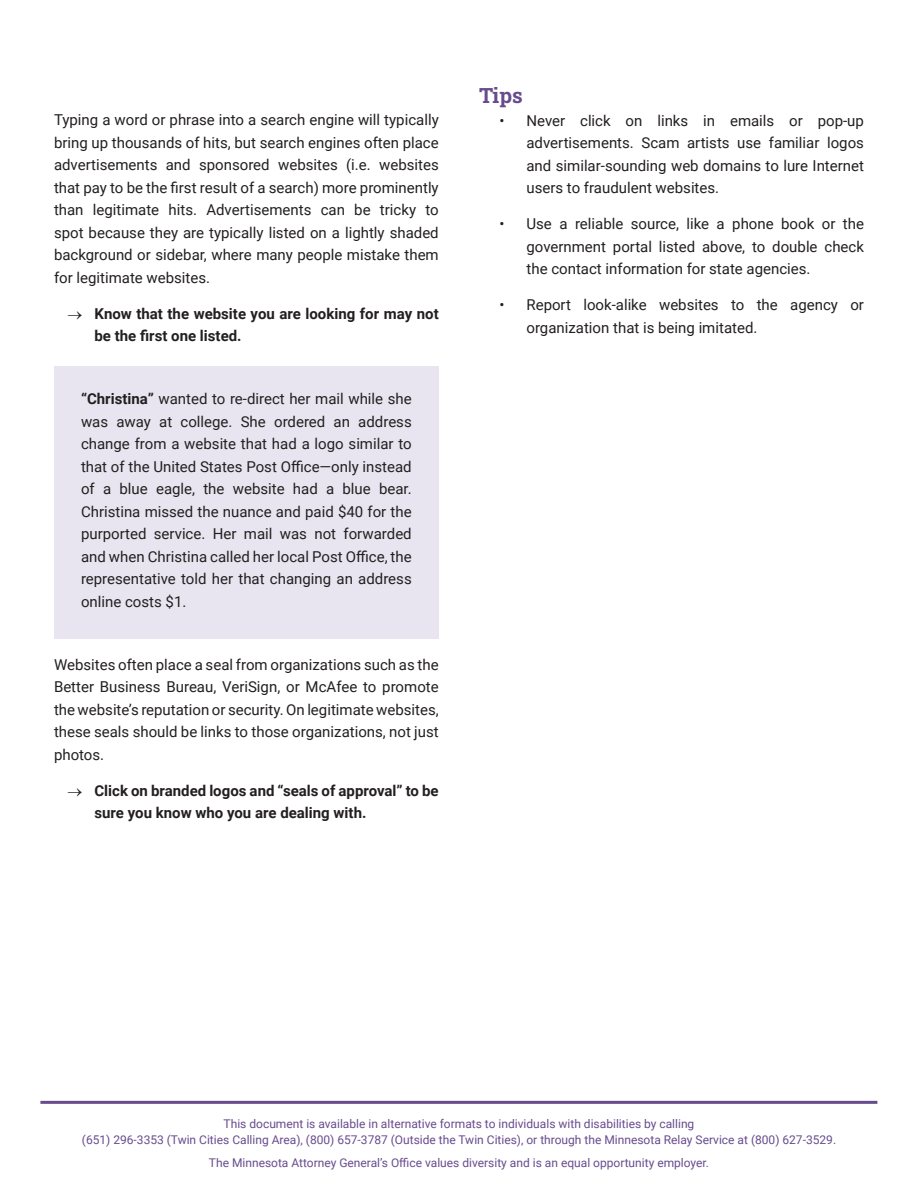
<style>
.page{position:relative;width:918px;height:1188px;background:#fff}
.page>*{position:absolute;margin:0;border:0;box-sizing:border-box;transform-origin:0 0}
.h2{font:700 21px "Roboto Slab";color:#684b8e}
.p{font:15px/22.5px "Roboto";color:#231f20;text-align:justify}
.li{font:15px/22.5px "Roboto";color:#231f20;text-align:justify}
.p-2{font:700 15px/22.5px "Roboto";color:#231f20}
.t1{font:12px/16.5px "Roboto";color:#684b8e;text-align:center}
.s1{font-weight:700}
</style>
<div class="page">
<div style="left:54px;top:366px;width:385px;height:272px;background:#e8e5f0"></div>
<hr style="left:40px;top:1101px;width:837px;height:3px;background:#684b8e">
<p class="p" style="left:54px;top:108px;width:386px">Typing a word or phrase into a search engine will typically bring up thousands of hits, but search engines often place advertisements and sponsored websites (i.e. websites that pay to be the first result of a search) more prominently than legitimate hits. Advertisements can be tricky to spot because they are typically listed on a lightly shaded background or sidebar, where many people mistake them for legitimate websites.</p>
<p class="p-2" style="left:94px;top:302px;width:346px;text-indent:-27px">→ Know that the website you are looking for may not be the first one listed.</p>
<p class="p" style="left:81px;top:387px;width:332px"><span class="s1">“Christina”</span> wanted to re-direct her mail while she was away at college. She ordered an address change from a website that had a logo similar to that of the United States Post Office—only instead of a blue eagle, the website had a blue bear.<br>Christina missed the nuance and paid $40 for the purported service. Her mail was not forwarded and when Christina called her local Post Office, the representative told her that changing an address online costs $1.</p>
<p class="p" style="left:54px;top:653px;width:386px">Websites often place a seal from organizations such as the Better Business Bureau, VeriSign, or McAfee to promote the website’s reputation or security. On legitimate websites, these seals should be links to those organizations, not just photos.</p>
<p class="p-2" style="left:94px;top:779px;width:346px;text-indent:-27px">→ Click on branded logos and “seals of approval” to be sure you know who you are dealing with.</p>
<h2 class="h2" style="left:479px;top:81px;width:45px">Tips</h2>
<p class="li" style="left:526px;top:108px;width:339px;text-indent:-27px">• Never click on links in emails or pop‑up advertisements. Scam artists use familiar logos and similar-sounding web domains to lure Internet users to fraudulent websites.</p>
<p class="li" style="left:526px;top:212px;width:339px;text-indent:-27px">• Use a reliable source, like a phone book or the government portal listed above, to double check the contact information for state agencies.</p>
<p class="li" style="left:526px;top:293px;width:339px;text-indent:-27px">• Report look-alike websites to the agency or organization that is being imitated.</p>
<p class="t1" style="left:82px;top:1115px;width:756px">This document is available in alternative formats to individuals with disabilities by calling<br>(651) 296-3353 (Twin Cities Calling Area), (800) 657-3787 (Outside the Twin Cities), or through the Minnesota Relay Service at (800) 627-3529.</p>
<p class="t1" style="left:209px;top:1154px;width:502px">The Minnesota Attorney General’s Office values diversity and is an equal opportunity employer.</p>
</div>
